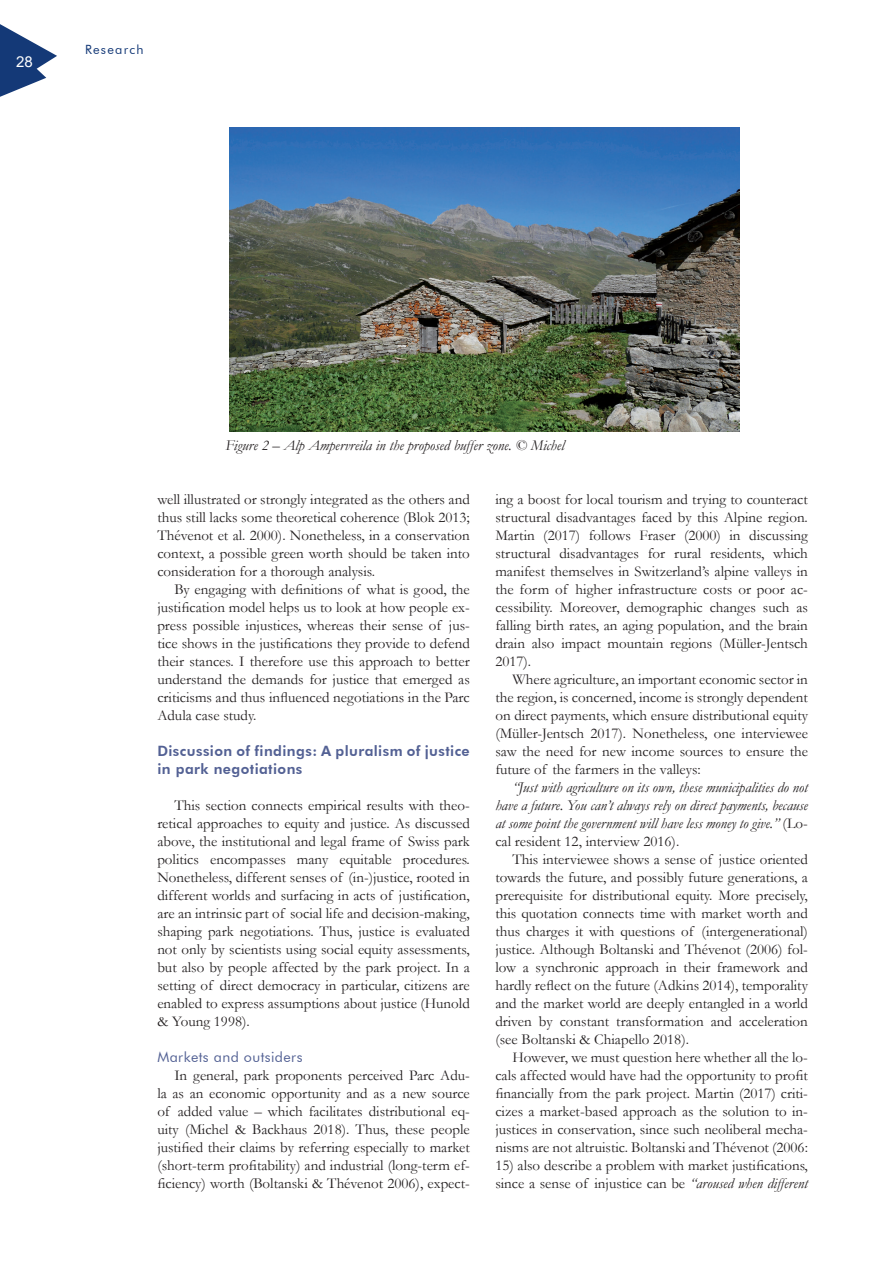
<style>
.page{position:relative;width:893px;height:1263px;background:#fff}
.page>*{position:absolute;margin:0;border:0;box-sizing:border-box;transform-origin:0 0}
.t1{font:15px/18px "Garamond";color:#231f20;text-align:justify}
.t2{font:italic 15px/18px "Garamond";color:#231f20;text-align:justify}
.t3{font:15px "Arial";color:#fff}
.t4{font:800 14.25px/18px "Futura BT";letter-spacing:.03em;color:#536194}
.t5{font:14.25px "Futura BT";letter-spacing:.03em;color:#536194}
.t6{font:12.75px "Futura BT";letter-spacing:.1em;color:#143977}
.s1{font-style:normal}
.s2{font-style:italic}
</style>
<div class="page">
<svg style="left:0;top:24px;width:57px;height:73px"></svg>
<img style="left:229px;top:128px;width:511px;height:304px">
<p class="t3" style="left:16px;top:51px;width:18px">28</p>
<p class="t6" style="left:85px;top:42px;width:60px">Research</p>
<p class="t2" style="left:225px;top:436px;width:341px">Figure 2 – Alp Ampervreila in the proposed buffer zone. © Michel</p>
<p class="t1" style="left:157px;top:490px;width:314px">well illustrated or strongly integrated as the others and thus still lacks some theoretical coherence (Blok 2013; Thévenot et al. 2000). Nonetheless, in a conservation context, a possible green worth should be taken into consideration for a thorough analysis.</p>
<p class="t1" style="left:157px;top:580px;width:314px;text-indent:17px">By engaging with definitions of what is good, the justification model helps us to look at how people ex&shy;press possible injustices, whereas their sense of jus&shy;tice shows in the justifications they provide to defend their stances. I therefore use this approach to better understand the demands for justice that emerged as criticisms and thus influenced negotiations in the Parc Adula case study.</p>
<p class="t4" style="left:157px;top:742px;width:314px">Discussion of findings: A pluralism of justice in park negotiations</p>
<p class="t1" style="left:157px;top:796px;width:314px;text-indent:17px">This section connects empirical results with theo&shy;retical approaches to equity and justice. As discussed above, the institutional and legal frame of Swiss park politics encompasses many equitable procedures.<br>Nonetheless, different senses of (in-)justice, rooted in different worlds and surfacing in acts of justification, are an intrinsic part of social life and decision-making, shaping park negotiations. Thus, justice is evaluated not only by scientists using social equity assessments, but also by people affected by the park project. In a setting of direct democracy in particular, citizens are enabled to express assumptions about justice (Hunold &amp; Young 1998).</p>
<p class="t5" style="left:157px;top:1048px;width:147px">Markets and outsiders</p>
<p class="t1" style="left:157px;top:1066px;width:314px;text-indent:17px">In general, park proponents perceived Parc Adu&shy;la as an economic opportunity and as a new source of added value – which facilitates distributional eq&shy;uity (Michel &amp; Backhaus 2018). Thus, these people justified their claims by referring especially to market (short-term profitability) and industrial (long-term ef&shy;ficiency) worth (Boltanski &amp; Thévenot 2006), expect-</p>
<p class="t1" style="left:495px;top:490px;width:314px">ing a boost for local tourism and trying to counteract structural disadvantages faced by this Alpine region.<br>Martin (2017) follows Fraser (2000) in discussing structural disadvantages for rural residents, which manifest themselves in Switzerland’s alpine valleys in the form of higher infrastructure costs or poor ac&shy;cessibility. Moreover, demographic changes such as falling birth rates, an aging population, and the brain drain also impact mountain regions (Müller-Jentsch 2017).</p>
<p class="t1" style="left:495px;top:670px;width:314px;text-indent:17px">Where agriculture, an important economic sector in the region, is concerned, income is strongly dependent on direct payments, which ensure distributional equity (Müller-Jentsch 2017). Nonetheless, one interviewee saw the need for new income sources to ensure the future of the farmers in the valleys:</p>
<p class="t2" style="left:495px;top:778px;width:314px;text-indent:17px">“Just with agriculture on its own, these municipalities do not have a future. You can’t always rely on direct payments, because at some point the government will have less money to give.” <span class="s1">(Lo&shy;cal resident 12, interview 2016).</span></p>
<p class="t1" style="left:495px;top:850px;width:314px;text-indent:17px">This interviewee shows a sense of justice oriented towards the future, and possibly future generations, a prerequisite for distributional equity. More precisely, this quotation connects time with market worth and thus charges it with questions of (intergenerational) justice. Although Boltanski and Thévenot (2006) fol&shy;low a synchronic approach in their framework and hardly reflect on the future (Adkins 2014), temporality and the market world are deeply entangled in a world driven by constant transformation and acceleration (see Boltanski &amp; Chiapello 2018).</p>
<p class="t1" style="left:495px;top:1048px;width:314px;text-indent:17px">However, we must question here whether all the lo&shy;cals affected would have had the opportunity to profit financially from the park project. Martin (2017) criti&shy;cizes a market-based approach as the solution to in&shy;justices in conservation, since such neoliberal mecha&shy;nisms are not altruistic. Boltanski and Thévenot (2006:</p>
<p class="t1" style="left:495px;top:1156px;width:314px">15) also describe a problem with market justifications, since a sense of injustice can be <span class="s2">“aroused when different</span></p>
</div>
